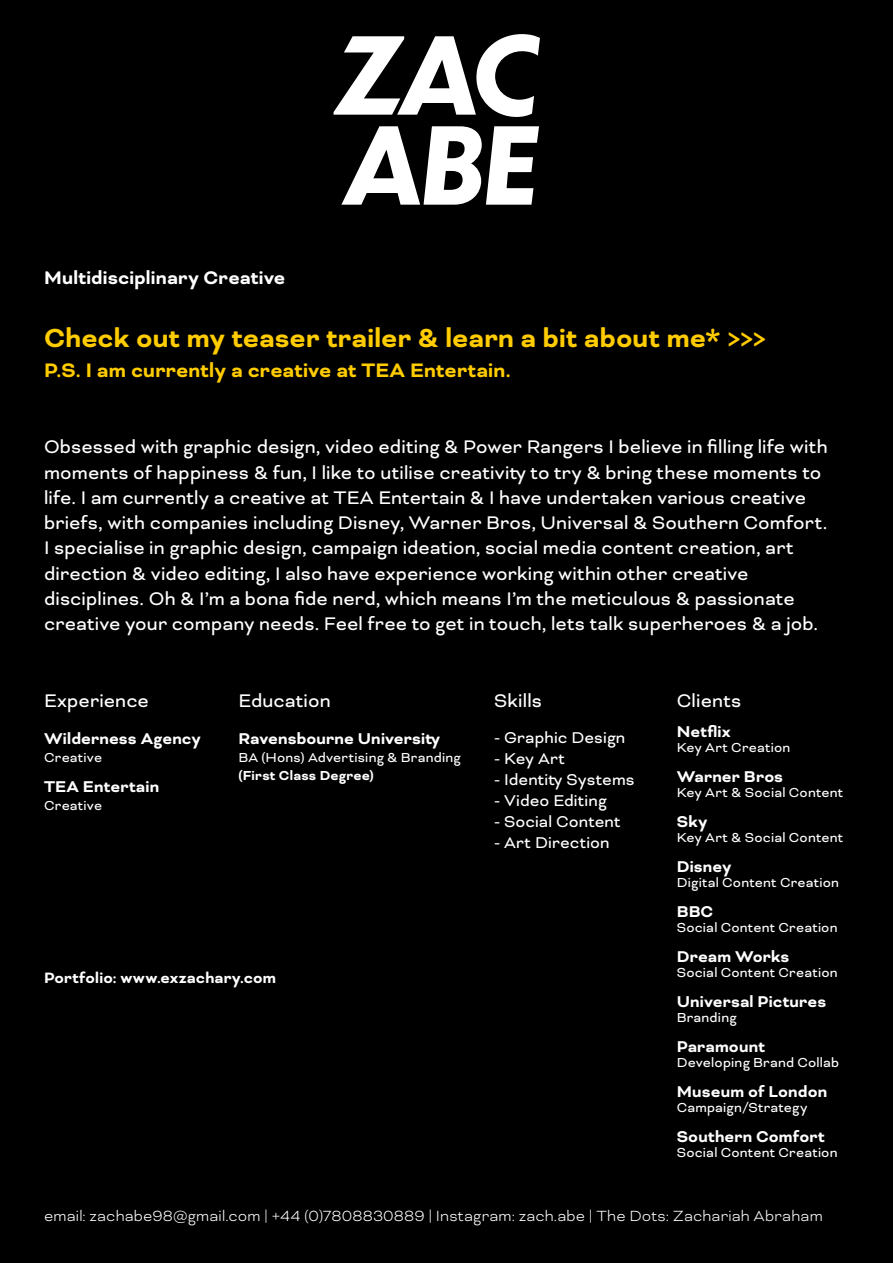
<style>
.page{position:relative;width:893px;height:1263px;background:#fff}
.page>*{position:absolute;margin:0;border:0;box-sizing:border-box;transform-origin:0 0}
.t1{font:italic 700 105px/90px "Dunbar Tall";letter-spacing:-.02em;color:#fff}
.t2{font:700 30px "Bicyclette";letter-spacing:.005em;color:#fc0}
.t3{font:700 22.5px "Bicyclette";letter-spacing:.01em;color:#fc0}
.t4{font:21px/25.2px "Bicyclette";letter-spacing:.01em;color:#fff}
.t5{font:700 21px "Bicyclette";letter-spacing:.01em;color:#fff}
.t6{font:700 18px "Bicyclette";letter-spacing:.005em;color:#fff}
.t7{font:18px "Bicyclette";letter-spacing:.01em;color:#fff}
.t8{font:700 17.25px "Bicyclette";letter-spacing:.01em;color:#fff}
.t9{font:300 16.95px "Bicyclette";letter-spacing:.01em;color:#fff}
.t10{font:15px "Bicyclette";letter-spacing:.015em;color:#fff}
.t11{font:700 15px "Bicyclette";letter-spacing:.015em;color:#fff}
</style>
<div class="page">
<div style="left:1px;top:1px;width:891px;height:1261px;background:#000"></div>
<p class="t5" style="left:44px;top:265px;width:243px">Multidisciplinary Creative</p>
<h1 class="t1" style="left:335px;top:28px;width:205px">ZAC<br>ABE</h1>
<h2 class="t2" style="left:44px;top:320px;width:724px">Check out my teaser trailer &amp; learn a bit about me* &gt;&gt;&gt;</h2>
<p class="t3" style="left:44px;top:357px;width:468px">P.S. I am currently a creative at TEA Entertain.</p>
<p class="t4" style="left:44px;top:434px;width:785px">Obsessed with graphic design, video editing &amp; Power Rangers I believe in filling life with moments of happiness &amp; fun, I like to utilise creativity to try &amp; bring these moments to life. I am currently a creative at TEA Entertain &amp; I have undertaken various creative briefs, with companies including Disney, Warner Bros, Universal &amp; Southern Comfort.<br>I specialise in graphic design, campaign ideation, social media content creation, art direction &amp; video editing, I also have experience working within other creative disciplines. Oh &amp; I’m a bona fide nerd, which means I’m the meticulous &amp; passionate creative your company needs. Feel free to get in touch, lets talk superheroes &amp; a job.</p>
<p class="t4" style="left:44px;top:688px;width:106px">Experience</p>
<p class="t6" style="left:44px;top:728px;width:158px">Wilderness Agency</p>
<p class="t10" style="left:44px;top:749px;width:60px">Creative</p>
<p class="t6" style="left:44px;top:776px;width:117px">TEA Entertain</p>
<p class="t10" style="left:44px;top:797px;width:60px">Creative</p>
<p class="t4" style="left:239px;top:688px;width:94px">Education</p>
<p class="t6" style="left:239px;top:728px;width:203px">Ravensbourne University</p>
<p class="t10" style="left:239px;top:749px;width:224px">BA (Hons) Advertising &amp; Branding</p>
<p class="t11" style="left:239px;top:767px;width:137px">(First Class Degree)</p>
<p class="t4" style="left:494px;top:688px;width:50px">Skills</p>
<p class="t7" style="left:494px;top:727px;width:133px">- Graphic Design</p>
<p class="t7" style="left:494px;top:748px;width:72px">- Key Art</p>
<p class="t7" style="left:494px;top:769px;width:142px">- Identity Systems</p>
<p class="t7" style="left:494px;top:790px;width:114px">- Video Editing</p>
<p class="t7" style="left:494px;top:811px;width:128px">- Social Content</p>
<p class="t7" style="left:494px;top:832px;width:117px">- Art Direction</p>
<p class="t8" style="left:44px;top:967px;width:233px">Portfolio: www.exzachary.com</p>
<p class="t4" style="left:677px;top:688px;width:66px">Clients</p>
<p class="t6" style="left:677px;top:721px;width:55px">Netflix</p>
<p class="t10" style="left:677px;top:738px;width:115px">Key Art Creation</p>
<p class="t6" style="left:677px;top:766px;width:108px">Warner Bros</p>
<p class="t10" style="left:677px;top:783px;width:168px">Key Art &amp; Social Content</p>
<p class="t6" style="left:677px;top:811px;width:32px">Sky</p>
<p class="t10" style="left:677px;top:828px;width:168px">Key Art &amp; Social Content</p>
<p class="t6" style="left:677px;top:856px;width:56px">Disney</p>
<p class="t10" style="left:677px;top:873px;width:164px">Digital Content Creation</p>
<p class="t6" style="left:677px;top:901px;width:38px">BBC</p>
<p class="t10" style="left:677px;top:918px;width:162px">Social Content Creation</p>
<p class="t6" style="left:677px;top:946px;width:114px">Dream Works</p>
<p class="t10" style="left:677px;top:963px;width:162px">Social Content Creation</p>
<p class="t6" style="left:677px;top:991px;width:151px">Universal Pictures</p>
<p class="t10" style="left:677px;top:1008px;width:61px">Branding</p>
<p class="t6" style="left:677px;top:1036px;width:90px">Paramount</p>
<p class="t10" style="left:677px;top:1053px;width:164px">Developing Brand Collab</p>
<p class="t6" style="left:677px;top:1081px;width:152px">Museum of London</p>
<p class="t10" style="left:677px;top:1098px;width:132px">Campaign/Strategy</p>
<p class="t6" style="left:677px;top:1126px;width:150px">Southern Comfort</p>
<p class="t10" style="left:677px;top:1143px;width:162px">Social Content Creation</p>
<p class="t9" style="left:44px;top:1206px;width:780px">email: zachabe98@gmail.com | +44 (0)7808830889 | Instagram: zach.abe | The Dots: Zachariah Abraham</p>
</div>
